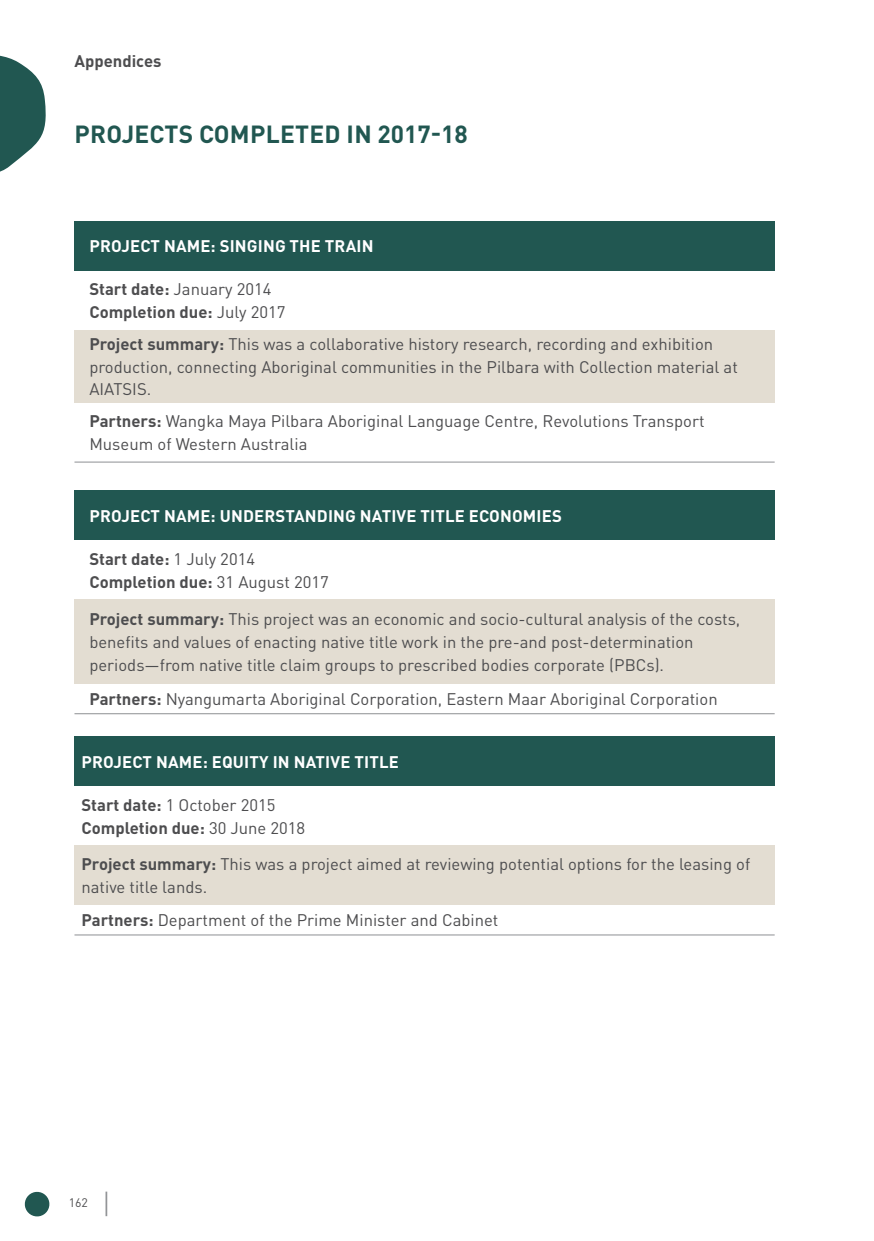
<style>
.page{position:relative;width:874px;height:1241px;background:#fff}
.page>*{position:absolute;margin:0;border:0;box-sizing:border-box;transform-origin:0 0}
.t1{font:700 24.5px "DINOT";letter-spacing:.01em;color:#215751}
.t2{font:16.62px/22.8px "DINOT";color:#4d4d4f}
.t3{font:700 16.62px/22.8px "DINOT";color:#4d4d4f}
.t4{font:700 16.62px "DINOT";letter-spacing:.01em;color:#fff}
.t5{font:12.25px "DINOT";color:#4d4d4f}
.s1{font-weight:400}
.s2{font-weight:700}
</style>
<div class="page">
<div style="left:74px;top:221px;width:700px;height:50px;background:#215751"></div>
<div style="left:74px;top:330px;width:700px;height:72px;background:#e3ddd2"></div>
<hr style="left:74px;top:461px;width:700px;height:1px;background:#939598">
<div style="left:74px;top:490px;width:700px;height:50px;background:#215751"></div>
<div style="left:74px;top:599px;width:700px;height:84px;background:#e3ddd2"></div>
<hr style="left:74px;top:713px;width:700px;height:1px;background:#939598">
<div style="left:74px;top:736px;width:700px;height:50px;background:#215751"></div>
<div style="left:74px;top:845px;width:700px;height:60px;background:#e3ddd2"></div>
<hr style="left:74px;top:934px;width:700px;height:1px;background:#939598">
<svg style="left:0;top:55px;width:46px;height:117px"></svg>
<hr style="left:105px;top:1191px;width:2px;height:24px;background:#939598">
<svg style="left:24px;top:1191px;width:26px;height:26px"></svg>
<p class="t3" style="left:74px;top:49px;width:88px">Appendices</p>
<h1 class="t1" style="left:75px;top:117px;width:394px">PROJECTS COMPLETED IN 2017-18</h1>
<p class="t4" style="left:89px;top:235px;width:285px">PROJECT NAME: SINGING THE TRAIN</p>
<p class="t3" style="left:89px;top:277px;width:197px">Start date: <span class="s1">January 2014<br></span>Completion due: <span class="s1">July 2017</span></p>
<p class="t2" style="left:89px;top:332px;width:649px"><span class="s2">Project summary:</span> This was a collaborative history research, recording and exhibition production, connecting Aboriginal communities in the Pilbara with Collection material at<br>AIATSIS.</p>
<p class="t2" style="left:89px;top:409px;width:616px"><span class="s2">Partners:</span> Wangka Maya Pilbara Aboriginal Language Centre, Revolutions Transport<br>Museum of Western Australia</p>
<p class="t4" style="left:89px;top:504px;width:473px">PROJECT NAME: UNDERSTANDING NATIVE TITLE ECONOMIES</p>
<p class="t3" style="left:89px;top:546px;width:241px">Start date: <span class="s1">1 July 2014<br></span>Completion due: <span class="s1">31 August 2017</span></p>
<p class="t2" style="left:89px;top:607px;width:652px"><span class="s2">Project summary:</span> This project was an economic and socio-cultural analysis of the costs, benefits and values of enacting native title work in the pre-and post-determination periods—from native title claim groups to prescribed bodies corporate (PBCs).</p>
<p class="t2" style="left:89px;top:686px;width:629px"><span class="s2">Partners:</span> Nyangumarta Aboriginal Corporation, Eastern Maar Aboriginal Corporation</p>
<p class="t4" style="left:81px;top:750px;width:318px">PROJECT NAME: EQUITY IN NATIVE TITLE</p>
<p class="t3" style="left:81px;top:792px;width:225px">Start date: <span class="s1">1 October 2015<br></span>Completion due: <span class="s1">30 June 2018</span></p>
<p class="t2" style="left:81px;top:852px;width:670px"><span class="s2">Project summary:</span> This was a project aimed at reviewing potential options for the leasing of native title lands.</p>
<p class="t2" style="left:81px;top:908px;width:418px"><span class="s2">Partners:</span> Department of the Prime Minister and Cabinet</p>
<p class="t5" style="left:69px;top:1193px;width:21px">162</p>
</div>
